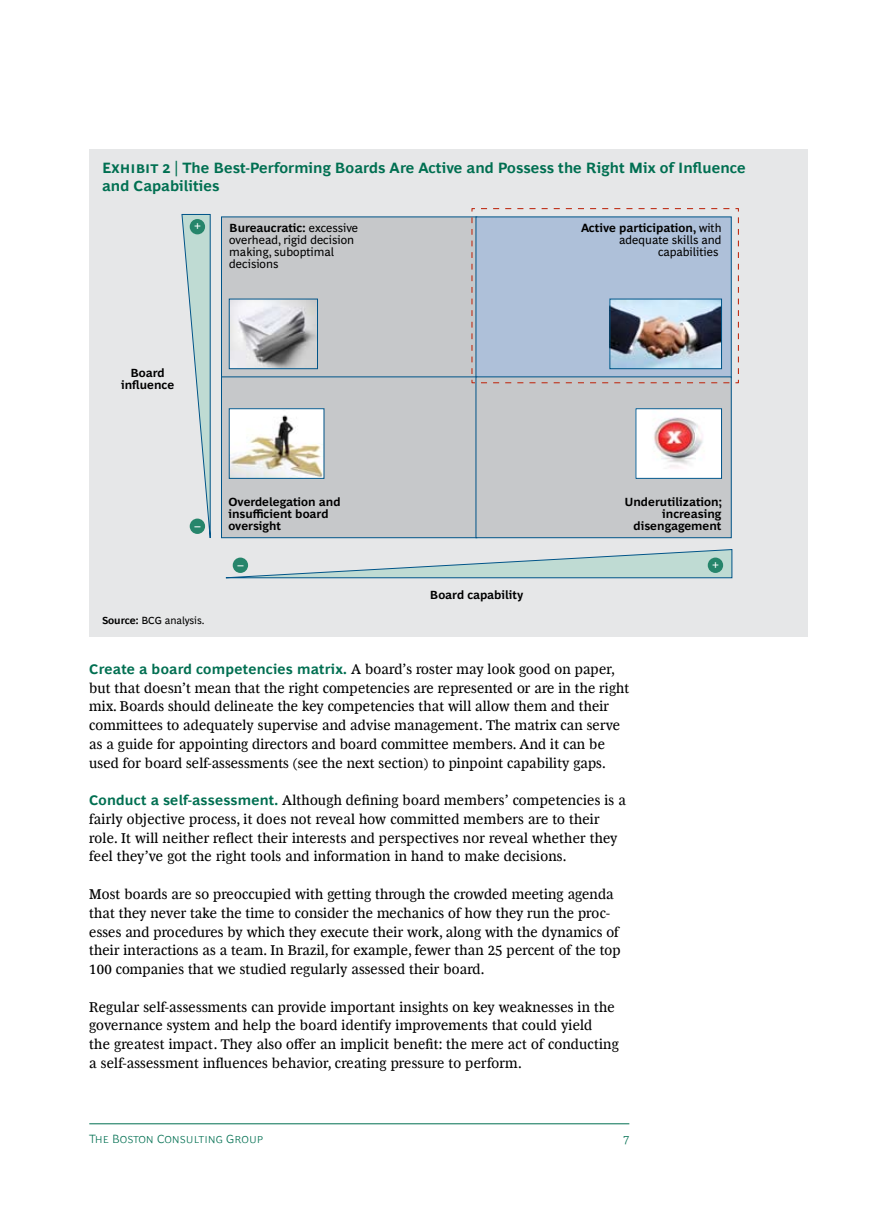
<style>
.page{position:relative;width:893px;height:1212px;background:#fff}
.page>*{position:absolute;margin:0;border:0;box-sizing:border-box;transform-origin:0 0}
.t1{font:700 15px/18.8px "Henderson BCG Sans";letter-spacing:.005em;color:#006f51}
.t2{font:14.25px/18.8px "Henderson BCG Serif";letter-spacing:.01em;color:#000}
.t3{font:12px/12px "Henderson BCG Sans";color:#000}
.t4{font:700 12px/12px "Henderson BCG Sans";color:#000;text-align:center}
.t5{font:300 12px "Henderson BCG Sans";letter-spacing:-.01em;color:#006f51}
.t6{font:700 12px "Henderson BCG Sans";color:#fff}
.t7{font:10.5px "Henderson BCG Sans";color:#000}
.s1{font-weight:700}
.s2{font-family:"Henderson BCG Sans";font-weight:700;color:#006f51}
</style>
<div class="page">
<hr style="left:89px;top:1123px;width:540px;height:1px;background:#006f51">
<div style="left:89px;top:149px;width:719px;height:487px;background:#e6e7e8"></div>
<svg style="left:181px;top:208px;width:558px;height:370px"></svg>
<div style="left:708px;top:557px;width:15px;height:16px;background:#26856b;border-radius:50%"></div>
<div style="left:190px;top:219px;width:15px;height:15px;background:#26856b;border-radius:50%"></div>
<div style="left:190px;top:518px;width:15px;height:16px;background:#26856b;border-radius:50%"></div>
<div style="left:233px;top:557px;width:15px;height:16px;background:#26856b;border-radius:50%"></div>
<svg style="left:228px;top:298px;width:494px;height:181px;background:#bfc3c8"></svg>
<p class="t1" style="left:102px;top:157px;width:645px">Exhibit 2 | The Best-Performing Boards Are Active and Possess the Right Mix of Influence and Capabilities</p>
<p class="t6" style="left:194px;top:217px;width:8px">+</p>
<p class="t3" style="left:229px;top:221px;width:130px"><span class="s1">Bureaucratic:</span> excessive overhead, rigid decision making, suboptimal decisions</p>
<p class="t3" style="left:581px;top:221px;width:142px;text-align:right"><span class="s1">Active participation,</span> with adequate skills and capabilities</p>
<p class="t4" style="left:121px;top:366px;width:55px">Board influence</p>
<p class="t6" style="left:194px;top:517px;width:8px">–</p>
<p class="t7" style="left:102px;top:612px;width:104px"><span class="s1">Source:</span> BCG analysis.</p>
<p class="t4" style="left:228px;top:495px;width:114px;text-align:left">Overdelegation and insufficient board oversight</p>
<p class="t6" style="left:237px;top:556px;width:8px">–</p>
<p class="t4" style="left:430px;top:587px;width:95px">Board capability</p>
<p class="t4" style="left:624px;top:495px;width:99px;text-align:right">Underutilization; increasing disengagement</p>
<p class="t6" style="left:712px;top:556px;width:8px">+</p>
<p class="t2" style="left:89px;top:658px;width:541px"><span class="s2">Create a board competencies matrix.</span> A board’s roster may look good on paper, but that doesn’t mean that the right competencies are represented or are in the right mix. Boards should delineate the key competencies that will allow them and their committees to adequately supervise and advise management. The matrix can serve as a guide for appointing directors and board committee members. And it can be used for board self-assessments (see the next section) to pinpoint capability gaps.</p>
<p class="t2" style="left:89px;top:790px;width:538px"><span class="s2">Conduct a self-assessment.</span> Although defining board members’ competencies is a fairly objective process, it does not reveal how committed members are to their role. It will neither reflect their interests and perspectives nor reveal whether they feel they’ve got the right tools and information in hand to make decisions.</p>
<p class="t2" style="left:89px;top:883px;width:533px">Most boards are so preoccupied with getting through the crowded meeting agenda that they never take the time to consider the mechanics of how they run the proc&shy;esses and procedures by which they execute their work, along with the dynamics of their interactions as a team. In Brazil, for example, fewer than 25 percent of the top 100 companies that we studied regularly assessed their board.</p>
<p class="t2" style="left:89px;top:996px;width:531px">Regular self-assessments can provide important insights on key weaknesses in the governance system and help the board identify improvements that could yield<br>the greatest impact. They also offer an implicit benefit: the mere act of conducting a self-assessment influences behavior, creating pressure to perform.</p>
<p class="t5" style="left:89px;top:1130px;width:176px">The Boston Consulting Group</p>
<p class="t5" style="left:623px;top:1130px;width:8px">7</p>
</div>
